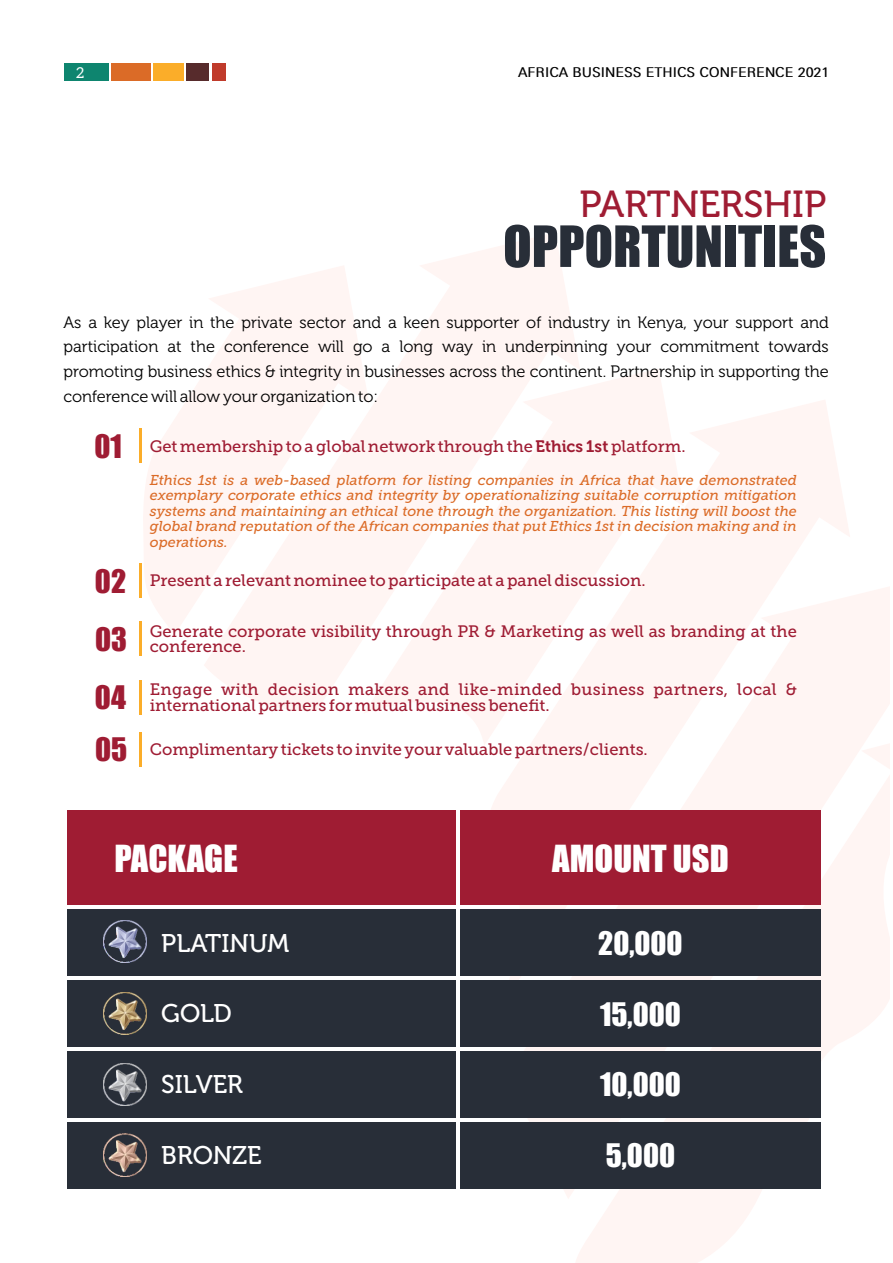
<style>
.page{position:relative;width:893px;height:1263px;background:#fff}
.page>*{position:absolute;margin:0;border:0;box-sizing:border-box;transform-origin:0 0}
.t1{font:52.5px "Impact";color:#282e38}
.t2{font:37.5px "Museo 500";color:#9f1c33}
.t3{font:34.5px "Impact";color:#fff}
.t4{font:30px "Impact";color:#fff}
.t5{font:30px "Impact";color:#9f1c33}
.t6{font:25.5px "Museo 500";color:#fff}
.t7{font:16.5px/15.9px "Museo Slab 500";color:#9f1c33}
.t8{font:16.5px/24.8px "Museo 300";color:#000;text-align:justify}
.t9{font:15px "Aleo";color:#fff}
.t10{font:italic 14.25px/15.5px "Museo Slab 500";color:#db6b27;text-align:justify}
.t11{font:300 13.5px "Univers";color:#000}
.s1{font-family:"Museo 700"}
.s2{font-family:"Impact";font-size:30px}
</style>
<div class="page">
<svg style="left:204px;top:233px;width:375px;height:477px;fill:#fff5f3"></svg>
<svg style="left:363px;top:368px;width:301px;height:360px;fill:#fff5f3"></svg>
<svg style="left:479px;top:399px;width:371px;height:511px;fill:#fff5f3"></svg>
<svg style="left:507px;top:585px;width:383px;height:608px;fill:#fff5f3"></svg>
<svg style="left:566px;top:706px;width:324px;height:557px;fill:#fff5f3"></svg>
<svg style="left:139px;top:265px;width:230px;height:369px;fill:#fff5f3"></svg>
<div style="left:212px;top:64px;width:13px;height:17px;background:#c03b2b"></div>
<div style="left:64px;top:64px;width:44px;height:17px;background:#0e856f"></div>
<div style="left:187px;top:64px;width:22px;height:17px;background:#572b2c"></div>
<div style="left:111px;top:64px;width:40px;height:17px;background:#db6b27"></div>
<div style="left:154px;top:64px;width:30px;height:17px;background:#fbad29"></div>
<div style="left:68px;top:811px;width:388px;height:94px;background:#9f1c33"></div>
<div style="left:460px;top:811px;width:361px;height:94px;background:#9f1c33"></div>
<div style="left:68px;top:910px;width:388px;height:66px;background:#282e38"></div>
<div style="left:460px;top:910px;width:361px;height:66px;background:#282e38"></div>
<div style="left:68px;top:980px;width:388px;height:67px;background:#282e38"></div>
<div style="left:460px;top:980px;width:361px;height:67px;background:#282e38"></div>
<div style="left:68px;top:1051px;width:388px;height:66px;background:#282e38"></div>
<div style="left:460px;top:1051px;width:361px;height:66px;background:#282e38"></div>
<div style="left:68px;top:1122px;width:388px;height:66px;background:#282e38"></div>
<div style="left:460px;top:1122px;width:361px;height:66px;background:#282e38"></div>
<img style="left:104px;top:920px;width:42px;height:43px">
<img style="left:104px;top:1063px;width:42px;height:42px">
<img style="left:104px;top:992px;width:42px;height:43px">
<img style="left:104px;top:1134px;width:42px;height:42px">
<hr style="left:139px;top:429px;width:2px;height:34px;background:#fbad29">
<hr style="left:139px;top:564px;width:2px;height:34px;background:#fbad29">
<hr style="left:139px;top:622px;width:2px;height:34px;background:#fbad29">
<hr style="left:139px;top:680px;width:2px;height:34px;background:#fbad29">
<hr style="left:139px;top:732px;width:2px;height:34px;background:#fbad29">
<p class="t9" style="left:76px;top:66px;width:9px">2</p>
<p class="t11" style="left:518px;top:67px;width:313px">AFRICA BUSINESS ETHICS CONFERENCE 2021</p>
<h2 class="t2" style="left:580px;top:189px;width:248px">PARTNERSHIP</h2>
<h1 class="t1" style="left:503px;top:225px;width:325px">OPPORTUNITIES</h1>
<p class="t8" style="left:63px;top:311px;width:767px">As a key player in the private sector and a keen supporter of industry in Kenya, your support and participation at the conference will go a long way in underpinning your commitment towards promoting business ethics &amp; integrity in businesses across the continent. Partnership in supporting the conference will allow your organization to:</p>
<h3 class="t5" style="left:94px;top:434px;width:29px">01</h3>
<p class="t7" style="left:150px;top:439px;width:537px">Get membership to a global network through the <span class="s1">Ethics 1st</span> platform.</p>
<p class="t10" style="left:150px;top:474px;width:649px">Ethics 1st is a web-based platform for listing companies in Africa that have demonstrated exemplary corporate ethics and integrity by operationalizing suitable corruption mitigation systems and maintaining an ethical tone through the organization. This listing will boost the global brand reputation of the African companies that put Ethics 1st in decision making and in operations.</p>
<p class="t7" style="left:95px;top:574px;width:552px"><span class="s2">02</span> Present a relevant nominee to participate at a panel discussion.</p>
<p class="t7" style="left:95px;top:624px;width:703px;text-indent:55px">Generate corporate visibility through PR &amp; Marketing as well as branding at the<br><span class="s2">03</span> conference.</p>
<p class="t7" style="left:95px;top:683px;width:703px;text-indent:55px">Engage with decision makers and like-minded business partners, local &amp;<br><span class="s2">04</span> international partners for mutual business benefit.</p>
<p class="t7" style="left:95px;top:742px;width:554px"><span class="s2">05</span> Complimentary tickets to invite your valuable partners/clients.</p>
<h3 class="t3" style="left:114px;top:844px;width:125px">PACKAGE</h3>
<h3 class="t3" style="left:552px;top:844px;width:178px">AMOUNT USD</h3>
<h3 class="t6" style="left:161px;top:932px;width:130px">PLATINUM</h3>
<h3 class="t4" style="left:598px;top:931px;width:86px">20,000</h3>
<h3 class="t6" style="left:161px;top:1003px;width:72px">GOLD</h3>
<h3 class="t4" style="left:600px;top:1002px;width:82px">15,000</h3>
<h3 class="t6" style="left:161px;top:1074px;width:83px">SILVER</h3>
<h3 class="t4" style="left:600px;top:1072px;width:82px">10,000</h3>
<h3 class="t6" style="left:161px;top:1144px;width:102px">BRONZE</h3>
<h3 class="t4" style="left:606px;top:1143px;width:71px">5,000</h3>
</div>
